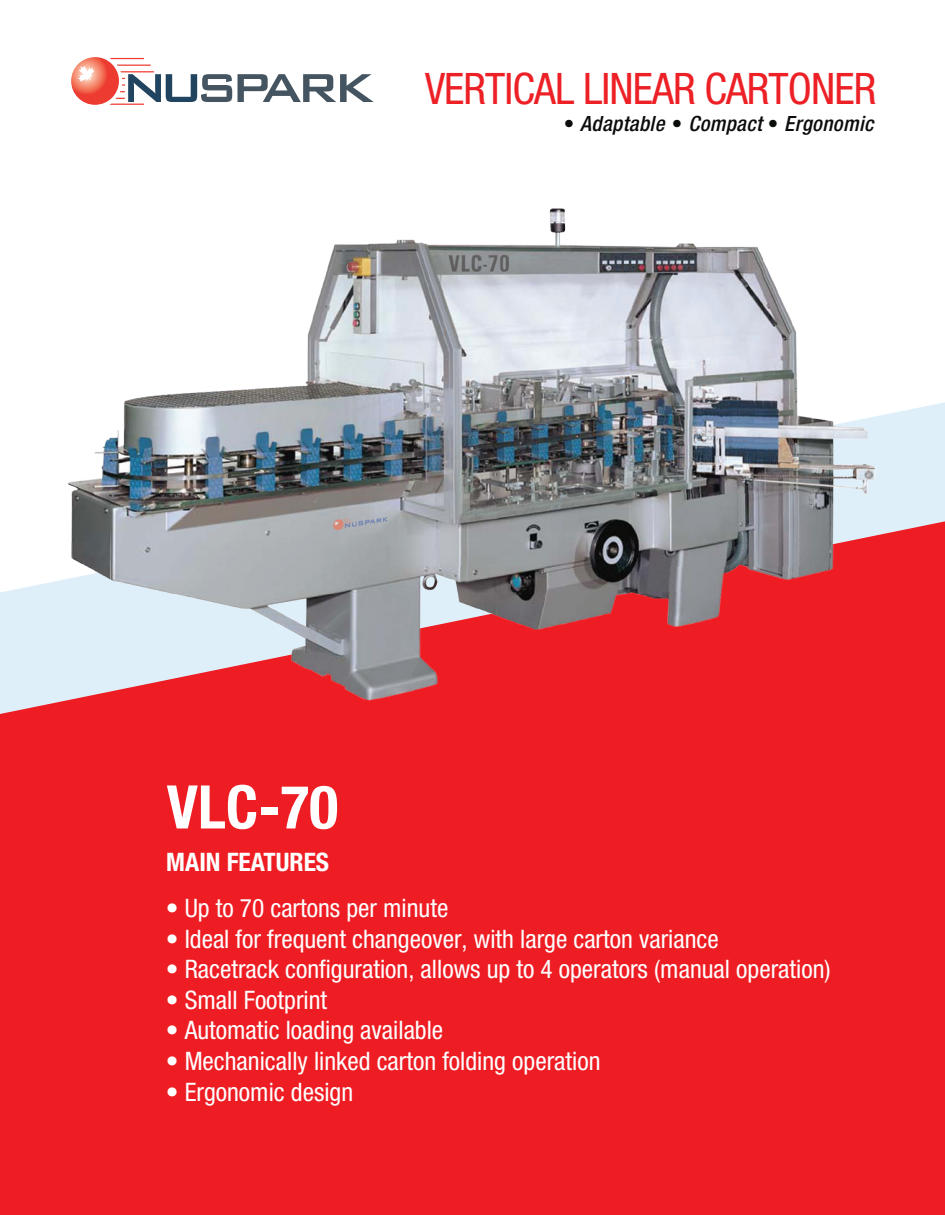
<style>
.page{position:relative;width:945px;height:1215px;background:#fff}
.page>*{position:absolute;margin:0;border:0;box-sizing:border-box;transform-origin:0 0}
.t1{font:700 condensed 60.15px "Helvetica Neue LT Std";color:#fff}
.t2{font:condensed 43.5px "Helvetica Neue LT Std";letter-spacing:-.02em;color:#ed2026}
.t3{font:condensed 25.5px "Helvetica Neue LT Std";color:#fff}
.t4{font:700 condensed 25.5px "Helvetica Neue LT Std";color:#fff}
.t5{font:italic 500 condensed 21px "Helvetica Neue LT Std";letter-spacing:.02em;color:#0b0d0b}
.s1{font-style:normal}
</style>
<div class="page">
<div style="left:894px;top:402px;width:51px;height:119px;background:#dfeff9"></div>
<div style="left:0;top:521px;width:945px;height:694px;background:#ee1d23"></div>
<img style="left:51px;top:208px;width:843px;height:505px">
<svg style="left:71px;top:57px;width:48px;height:48px"></svg>
<svg style="left:78px;top:66px;width:16px;height:16px"></svg>
<svg style="left:110px;top:58px;width:34px;height:1px"></svg>
<svg style="left:110px;top:65px;width:264px;height:40px"></svg>
<h2 class="t2" style="left:425px;top:63px;width:453px">VERTICAL LINEAR CARTONER</h2>
<p class="t5" style="left:564px;top:111px;width:311px"><span class="s1">•</span> Adaptable <span class="s1">•</span> Compact <span class="s1">•</span> Ergonomic</p>
<h1 class="t1" style="left:167px;top:771px;width:173px">VLC-70</h1>
<p class="t4" style="left:166px;top:846px;width:164px">MAIN FEATURES</p>
<p class="t3" style="left:166px;top:893px;width:284px">• Up to 70 cartons per minute</p>
<p class="t3" style="left:166px;top:924px;width:554px">• Ideal for frequent changeover, with large carton variance</p>
<p class="t3" style="left:166px;top:954px;width:666px">• Racetrack configuration, allows up to 4 operators (manual operation)</p>
<p class="t3" style="left:166px;top:985px;width:163px">• Small Footprint</p>
<p class="t3" style="left:166px;top:1016px;width:279px">• Automatic loading available</p>
<p class="t3" style="left:166px;top:1046px;width:436px">• Mechanically linked carton folding operation</p>
<p class="t3" style="left:166px;top:1077px;width:189px">• Ergonomic design</p>
</div>
